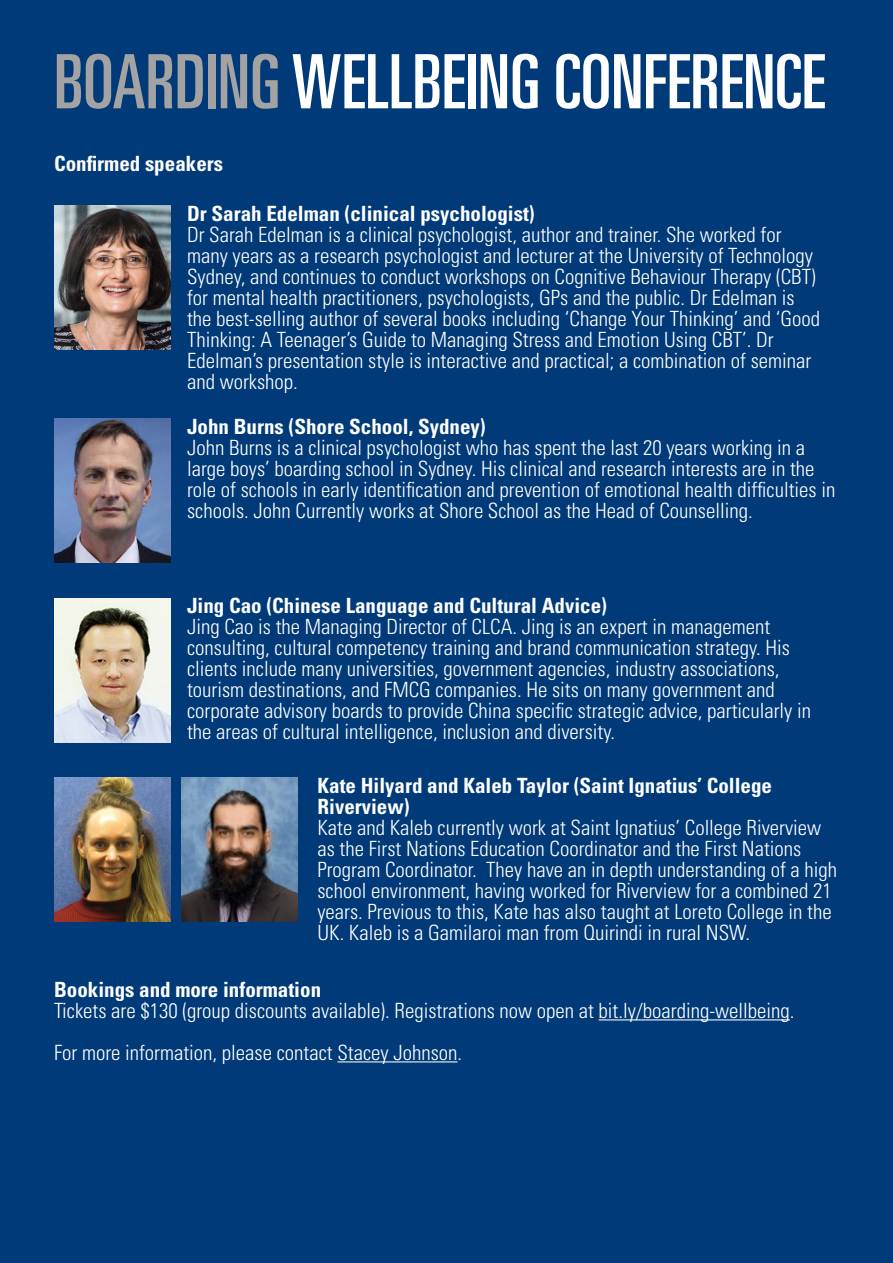
<style>
.page{position:relative;width:893px;height:1263px;background:#003a78}
.page>*{position:absolute;margin:0;border:0;box-sizing:border-box;transform-origin:0 0}
.t1{font:ultra-condensed 75px "Univers LT Std";color:#fff}
.t2{font:300 condensed 21px/21px "Univers LT Std";color:#fff}
.t3{font:700 condensed 21px/21px "Univers LT Std";color:#fff}
.s1{color:#a3a3a3}
</style>
<div class="page">
<img style="left:54px;top:206px;width:116px;height:144px">
<img style="left:54px;top:418px;width:116px;height:145px">
<img style="left:54px;top:598px;width:116px;height:144px">
<img style="left:54px;top:777px;width:116px;height:144px">
<img style="left:182px;top:777px;width:116px;height:144px">
<hr style="left:599px;top:1019px;width:191px;height:1px;background:#fff">
<hr style="left:337px;top:1061px;width:120px;height:1px;background:#fff">
<h1 class="t1" style="left:54px;top:39px;width:773px"><span class="s1">BOARDING</span> WELLBEING CONFERENCE</h1>
<p class="t3" style="left:54px;top:153px;width:171px">Confirmed speakers</p>
<p class="t3" style="left:187px;top:203px;width:349px">Dr Sarah Edelman (clinical psychologist)</p>
<p class="t2" style="left:187px;top:224px;width:635px">Dr Sarah Edelman is a clinical psychologist, author and trainer. She worked for many years as a research psychologist and lecturer at the University of Technology Sydney, and continues to conduct workshops on Cognitive Behaviour Therapy (CBT) for mental health practitioners, psychologists, GPs and the public. Dr Edelman is the best-selling author of several books including ‘Change Your Thinking’ and ‘Good Thinking: A Teenager’s Guide to Managing Stress and Emotion Using CBT’. Dr Edelman’s presentation style is interactive and practical; a combination of seminar and workshop.</p>
<p class="t3" style="left:187px;top:416px;width:300px">John Burns (Shore School, Sydney)</p>
<p class="t2" style="left:187px;top:437px;width:650px">John Burns is a clinical psychologist who has spent the last 20 years working in a large boys’ boarding school in Sydney. His clinical and research interests are in the role of schools in early identification and prevention of emotional health difficulties in schools. John Currently works at Shore School as the Head of Counselling.</p>
<p class="t3" style="left:187px;top:595px;width:422px">Jing Cao (Chinese Language and Cultural Advice)</p>
<p class="t2" style="left:187px;top:616px;width:625px">Jing Cao is the Managing Director of CLCA. Jing is an expert in management consulting, cultural competency training and brand communication strategy. His clients include many universities, government agencies, industry associations, tourism destinations, and FMCG companies. He sits on many government and corporate advisory boards to provide China specific strategic advice, particularly in the areas of cultural intelligence, inclusion and diversity.</p>
<p class="t3" style="left:317px;top:775px;width:456px">Kate Hilyard and Kaleb Taylor (Saint Ignatius’ College<br>Riverview)</p>
<p class="t2" style="left:317px;top:817px;width:521px">Kate and Kaleb currently work at Saint Ignatius’ College Riverview as the First Nations Education Coordinator and the First Nations Program Coordinator. They have an in depth understanding of a high school environment, having worked for Riverview for a combined 21 years. Previous to this, Kate has also taught at Loreto College in the UK. Kaleb is a Gamilaroi man from Quirindi in rural NSW.</p>
<p class="t3" style="left:54px;top:979px;width:269px">Bookings and more information</p>
<p class="t2" style="left:54px;top:989px;width:742px;line-height:42px">Tickets are $130 (group discounts available). Registrations now open at bit.ly/boarding-wellbeing.<br>For more information, please contact Stacey Johnson.</p>
</div>
